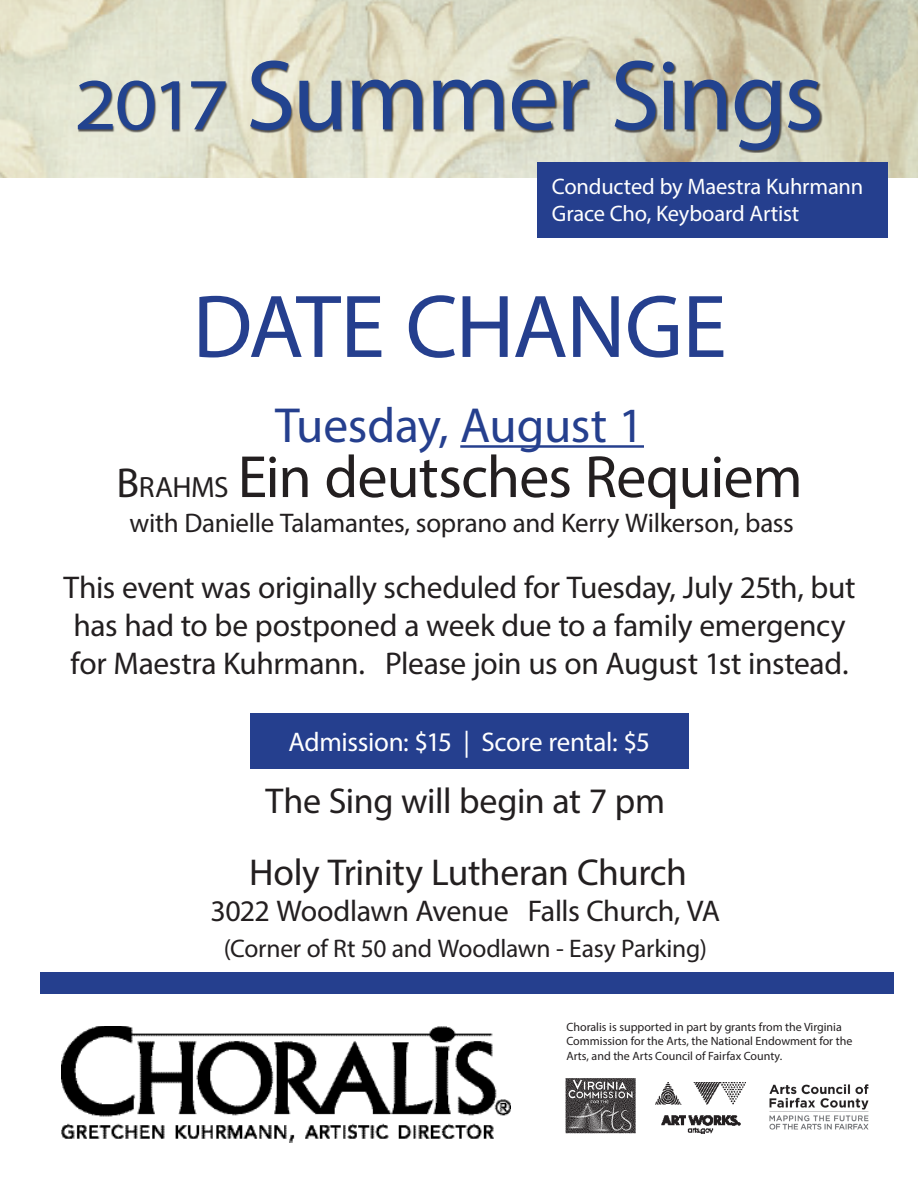
<style>
.page{position:relative;width:918px;height:1188px;background:#fff}
.page>*{position:absolute;margin:0;border:0;box-sizing:border-box;transform-origin:0 0}
.t1{font:100.5px "Myriad Pro";letter-spacing:-.025em;color:#22438f}
.t2{font:90px "Myriad Pro";letter-spacing:-.02em;color:#253f8e}
.t3{font:60px "Myriad Pro";letter-spacing:-.015em;color:#231f20}
.t4{font:49.5px "Myriad Pro";letter-spacing:-.005em;color:#253f8e}
.t5{font:37.5px "Myriad Pro";letter-spacing:-.015em;color:#231f20}
.t6{font:36px "Myriad Pro";letter-spacing:-.01em;color:#231f20}
.t7{font:31.5px/37.8px "Myriad Pro";letter-spacing:-.01em;color:#231f20}
.t8{font:30px "Myriad Pro";letter-spacing:-.015em;color:#231f20}
.t9{font:27px "Myriad Pro";letter-spacing:-.01em;color:#231f20}
.t10{font:27px "Myriad Pro";letter-spacing:-.01em;color:#fff}
.t11{font:25.5px "Myriad Pro";letter-spacing:-.01em;color:#231f20}
.t12{font:22.5px "Myriad Pro";letter-spacing:-.01em;color:#fff}
.t13{font:12px/14.4px "Myriad Pro";color:#231f20}
.s1{font-size:73.95px}
.s2{font-size:42px}
.s3{font-size:29.4px}
</style>
<div class="page">
<div style="left:40px;top:972px;width:854px;height:22px;background:#253f8e"></div>
<img style="left:565px;top:1078px;width:71px;height:56px">
<img style="left:656px;top:1082px;width:90px;height:52px">
<img style="left:769px;top:1084px;width:100px;height:46px">
<img style="left:0;top:0;width:918px;height:177px">
<hr style="left:460px;top:445px;width:184px;height:3px;background:#253f8e">
<div style="left:537px;top:162px;width:351px;height:76px;background:#253f8e"></div>
<div style="left:250px;top:713px;width:438px;height:55px;background:#253f8e"></div>
<div style="left:78px;top:61px;width:744px;height:92px;background:#231f20;opacity:.75"></div>
<img style="left:62px;top:1026px;width:448px;height:116px">
<p class="t1" style="left:74px;top:34px;width:751px"><span class="s1">2017</span> Summer Sings</p>
<p class="t12" style="left:552px;top:173px;width:313px">Conducted by Maestra Kuhrmann</p>
<p class="t12" style="left:552px;top:200px;width:249px">Grace Cho, Keyboard Artist</p>
<p class="t2" style="left:193px;top:271px;width:536px">DATE CHANGE</p>
<p class="t4" style="left:275px;top:394px;width:370px">Tuesday, August 1</p>
<p class="t3" style="left:117px;top:440px;width:688px"><span class="s2">B</span><span class="s3">RAHMS</span> Ein deutsches Requiem</p>
<p class="t9" style="left:129px;top:506px;width:666px">with Danielle Talamantes, soprano and Kerry Wilkerson, bass</p>
<p class="t7" style="left:63px;top:568px;width:794px">This event was originally scheduled for Tuesday, July 25th, but has had to be postponed a week due to a family emergency for Maestra Kuhrmann. Please join us on August 1st instead.</p>
<p class="t10" style="left:288px;top:725px;width:363px">Admission: $15 | Score rental: $5</p>
<p class="t6" style="left:266px;top:779px;width:401px">The Sing will begin at 7 pm</p>
<p class="t5" style="left:249px;top:850px;width:439px">Holy Trinity Lutheran Church</p>
<p class="t8" style="left:211px;top:893px;width:511px">3022 Woodlawn Avenue Falls Church, VA</p>
<p class="t11" style="left:224px;top:933px;width:485px">(Corner of Rt 50 and Woodlawn - Easy Parking)</p>
<p class="t13" style="left:566px;top:1019px;width:287px">Choralis is supported in part by grants from the Virginia<br>Commission for the Arts, the National Endowment for the<br>Arts, and the Arts Council of Fairfax County.</p>
</div>
